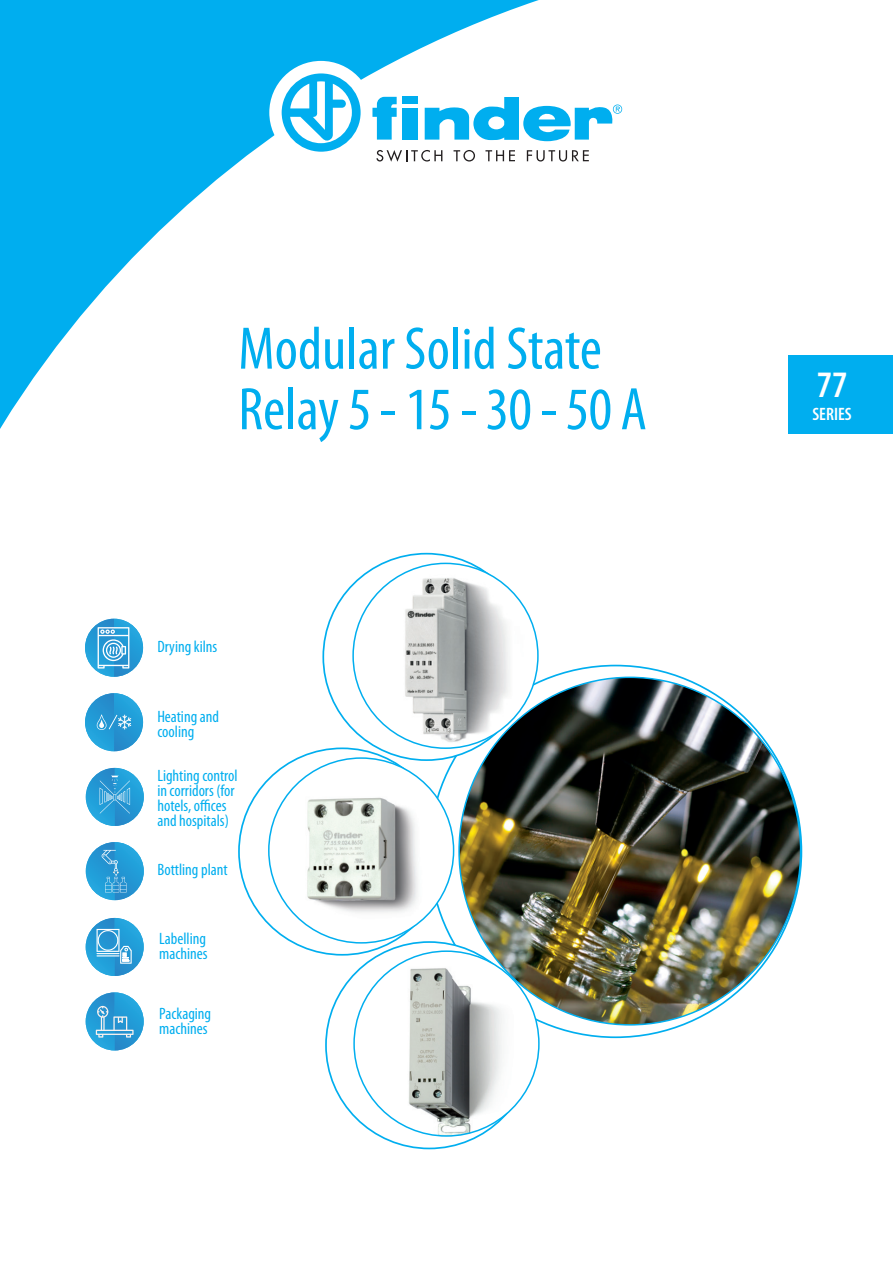
<style>
.page{position:relative;width:893px;height:1263px;background:#fff}
.page>*{position:absolute;margin:0;border:0;box-sizing:border-box;transform-origin:0 0}
.t1{font:condensed 60.6px/60.6px "Myriad Pro";color:#00aeef}
.t2{font:600 condensed 37.5px "Myriad Pro";color:#fff}
.t3{font:600 condensed 18px "Myriad Pro";color:#fff}
.t4{font:condensed 16.5px/15px "Myriad Pro";color:#00aeef}
</style>
<div class="page">
<div style="left:788px;top:355px;width:105px;height:79px;background:#00aeef"></div>
<svg style="left:0;top:0;width:551px;height:429px"></svg>
<div style="left:269px;top:61px;width:104px;height:103px;background:#fff;border-radius:50%"></div>
<svg style="left:282px;top:73px;width:79px;height:79px"></svg>
<svg style="left:425px;top:97px;width:197px;height:44px"></svg>
<svg style="left:372px;top:97px;width:25px;height:43px"></svg>
<div style="left:403px;top:108px;width:15px;height:32px;background:#00aeef"></div>
<div style="left:403px;top:97px;width:15px;height:7px;background:#00aeef"></div>
<svg style="left:376px;top:150px;width:66px;height:12px"></svg>
<svg style="left:454px;top:150px;width:21px;height:12px"></svg>
<svg style="left:485px;top:150px;width:30px;height:11px"></svg>
<svg style="left:527px;top:150px;width:62px;height:12px"></svg>
<img style="left:353px;top:563px;width:185px;height:185px;border-radius:92px">
<img style="left:301px;top:792px;width:133px;height:133px">
<img style="left:399px;top:959px;width:123px;height:177px">
<img style="left:459px;top:677px;width:342px;height:348px">
<img style="left:85px;top:693px;width:58px;height:58px">
<svg style="left:97px;top:714px;width:34px;height:16px"></svg>
<img style="left:86px;top:842px;width:58px;height:58px">
<svg style="left:101px;top:850px;width:26px;height:42px"></svg>
<img style="left:86px;top:768px;width:58px;height:58px">
<svg style="left:100px;top:776px;width:30px;height:37px"></svg>
<img style="left:86px;top:918px;width:58px;height:58px">
<svg style="left:97px;top:929px;width:35px;height:35px"></svg>
<img style="left:86px;top:992px;width:58px;height:58px">
<svg style="left:96px;top:1006px;width:38px;height:31px"></svg>
<img style="left:85px;top:619px;width:58px;height:58px">
<svg style="left:98px;top:627px;width:31px;height:41px"></svg>
<h1 class="t1" style="left:238px;top:318px;width:410px">Modular Solid State<br>Relay 5 - 15 - 30 - 50 A</h1>
<p class="t4" style="left:157px;top:639px;width:61px">Drying kilns</p>
<p class="t4" style="left:157px;top:708px;width:63px">Heating and cooling</p>
<p class="t4" style="left:157px;top:767px;width:82px">Lighting control in corridors (for hotels, offices and hospitals)</p>
<p class="t4" style="left:157px;top:862px;width:72px">Bottling plant</p>
<p class="t4" style="left:159px;top:931px;width:50px">Labelling machines</p>
<p class="t4" style="left:159px;top:1006px;width:53px">Packaging machines</p>
<h2 class="t2" style="left:817px;top:364px;width:32px">77</h2>
<p class="t3" style="left:812px;top:404px;width:41px">SЕRIES</p>
</div>
